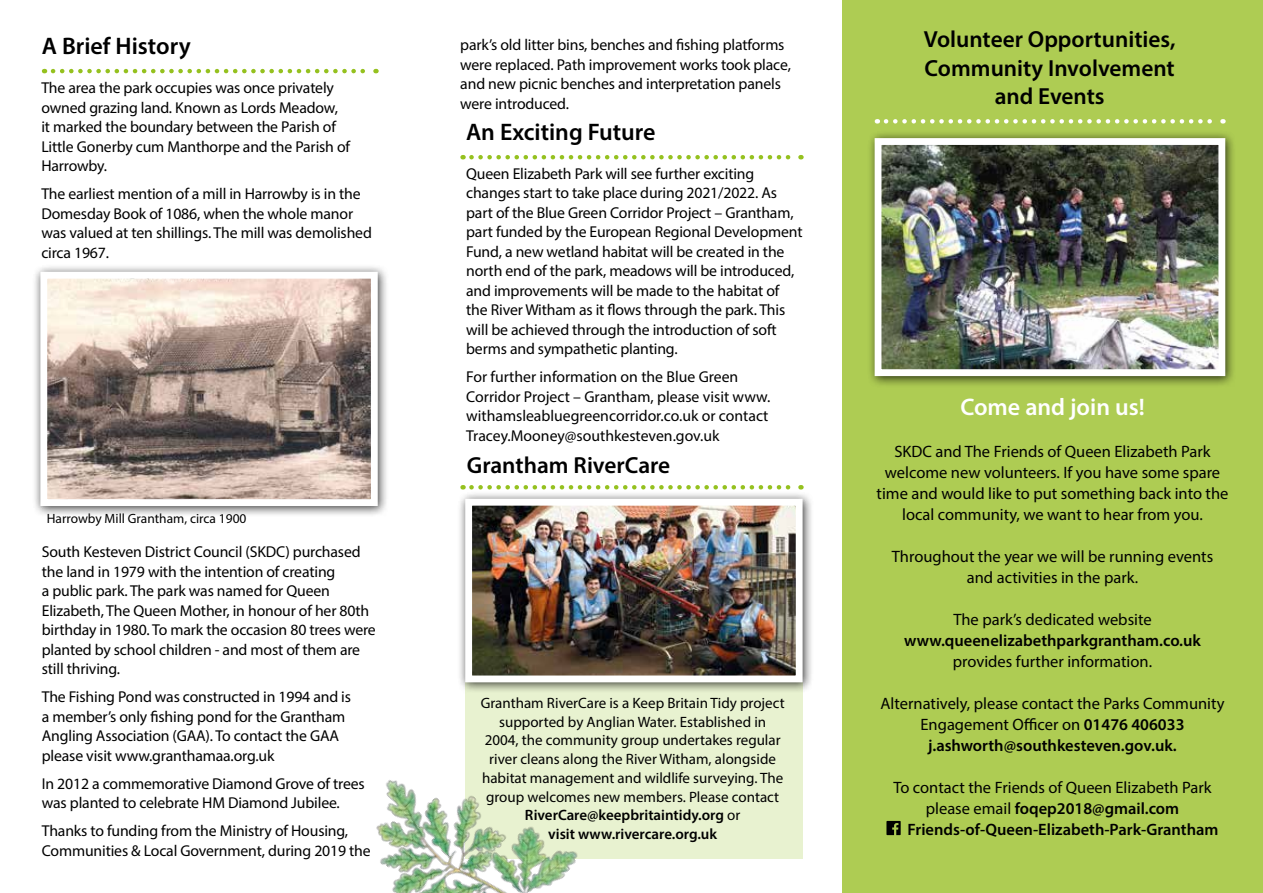
<style>
.page{position:relative;width:1263px;height:893px;background:#fff}
.page>*{position:absolute;margin:0;border:0;box-sizing:border-box;transform-origin:0 0}
.t1{font:600 24px "Myriad Pro";color:#000}
.t2{font:600 24px "Myriad Pro";color:#fff}
.t3{font:600 23.25px/28.3px "Myriad Pro";color:#000;text-align:center}
.t4{font:16.5px/21px "Myriad Pro";color:#000;text-align:center}
.t5{font:600 16.5px "Myriad Pro";color:#000}
.t6{font:15.75px/19.5px "Myriad Pro";letter-spacing:-.01em;color:#000}
.t7{font:15px/18.8px "Myriad Pro";color:#000;text-align:center}
.t8{font:13.5px "Myriad Pro";color:#000}
.s1{font-weight:600}
.s2{font-weight:400}
</style>
<div class="page">
<div style="left:842px;top:0;width:421px;height:893px;background:#aecc53"></div>
<svg style="left:886px;top:821px;width:15px;height:14px"></svg>
<svg style="left:886px;top:119px;width:337px;height:5px"></svg>
<div style="left:867px;top:130px;width:370px;height:257px;background:#000;opacity:.75"></div>
<img style="left:883px;top:146px;width:334px;height:222px">
<div style="left:875px;top:138px;width:350px;height:238px;border:7px solid #fff"></div>
<svg style="left:53px;top:69px;width:323px;height:4px"></svg>
<div style="left:33px;top:264px;width:356px;height:253px;background:#000;opacity:.75"></div>
<img style="left:48px;top:280px;width:322px;height:218px">
<div style="left:40px;top:272px;width:338px;height:234px;border:7px solid #fff"></div>
<div style="left:465px;top:682px;width:338px;height:177px;background:#e8f2d0"></div>
<svg style="left:471px;top:485px;width:330px;height:4px"></svg>
<div style="left:457px;top:491px;width:357px;height:203px;background:#000;opacity:.75"></div>
<img style="left:473px;top:507px;width:321px;height:167px">
<div style="left:465px;top:499px;width:337px;height:183px;border:7px solid #fff"></div>
<svg style="left:471px;top:155px;width:330px;height:4px"></svg>
<img style="left:376px;top:780px;width:202px;height:113px">
<h1 class="t1" style="left:42px;top:31px;width:151px">A Brief History</h1>
<p class="t6" style="left:41px;top:78px;width:310px">The area the park occupies was once privately owned grazing land. Known as Lords Meadow, it marked the boundary between the Parish of Little Gonerby cum Manthorpe and the Parish of Harrowby.</p>
<p class="t6" style="left:41px;top:184px;width:332px">The earliest mention of a mill in Harrowby is in the Domesday Book of 1086, when the whole manor was valued at ten shillings. The mill was demolished circa 1967.</p>
<p class="t8" style="left:47px;top:510px;width:201px">Harrowby Mill Grantham, circa 1900</p>
<p class="t6" style="left:42px;top:542px;width:335px">South Kesteven District Council (SKDC) purchased the land in 1979 with the intention of creating<br>a public park. The park was named for Queen Elizabeth, The Queen Mother, in honour of her 80th birthday in 1980. To mark the occasion 80 trees were planted by school children - and most of them are still thriving.</p>
<p class="t6" style="left:42px;top:687px;width:311px">The Fishing Pond was constructed in 1994 and is a member’s only fishing pond for the Grantham Angling Association (GAA). To contact the GAA please visit www.granthamaa.org.uk</p>
<p class="t6" style="left:42px;top:774px;width:324px">In 2012 a commemorative Diamond Grove of trees was planted to celebrate HM Diamond Jubilee.</p>
<p class="t6" style="left:42px;top:821px;width:330px">Thanks to funding from the Ministry of Housing,<br>Communities &amp; Local Government, during 2019 the</p>
<p class="t6" style="left:460px;top:35px;width:332px">park’s old litter bins, benches and fishing platforms were replaced. Path improvement works took place, and new picnic benches and interpretation panels were introduced.</p>
<h1 class="t1" style="left:466px;top:117px;width:191px">An Exciting Future</h1>
<p class="t6" style="left:466px;top:163px;width:338px">Queen Elizabeth Park will see further exciting changes start to take place during 2021/2022. As part of the Blue Green Corridor Project – Grantham, part funded by the European Regional Development Fund, a new wetland habitat will be created in the north end of the park, meadows will be introduced, and improvements will be made to the habitat of the River Witham as it flows through the park. This will be achieved through the introduction of soft berms and sympathetic planting.</p>
<p class="t6" style="left:466px;top:367px;width:306px">For further information on the Blue Green Corridor Project – Grantham, please visit www. withamsleabluegreencorridor.co.uk or contact Tracey.Mooney@southkesteven.gov.uk</p>
<h2 class="t3" style="left:467px;top:450px;width:205px">Grantham RiverCare</h2>
<p class="t7" style="left:481px;top:693px;width:305px">Grantham RiverCare is a Keep Britain Tidy project supported by Anglian Water. Established in 2004, the community group undertakes regular river cleans along the River Witham, alongside habitat management and wildlife surveying. The group welcomes new members. Please contact <span class="s1">RiverCare@keepbritaintidy.org</span> or<br><span class="s1">visit www.rivercare.org.uk</span></p>
<h2 class="t3" style="left:924px;top:25px;width:253px">Volunteer Opportunities,<br>Community Involvement and Events</h2>
<h1 class="t2" style="left:960px;top:392px;width:186px">Come and join us!</h1>
<p class="t4" style="left:876px;top:441px;width:353px">SKDC and The Friends of Queen Elizabeth Park welcome new volunteers. If you have some spare time and would like to put something back into the local community, we want to hear from you.</p>
<p class="t4" style="left:892px;top:546px;width:323px">Throughout the year we will be running events and activities in the park.</p>
<p class="t4" style="left:953px;top:609px;width:200px">The park’s dedicated website</p>
<p class="t5" style="left:904px;top:630px;width:298px">www.queenelizabethparkgrantham.co.uk</p>
<p class="t4" style="left:953px;top:651px;width:201px">provides further information.</p>
<p class="t4" style="left:880px;top:693px;width:345px">Alternatively, please contact the Parks Community<br>Engagement Officer on <span class="s1">01476 406033 j.ashworth@southkesteven.gov.uk.</span></p>
<p class="t4" style="left:893px;top:777px;width:320px">To contact the Friends of Queen Elizabeth Park</p>
<p class="t5" style="left:926px;top:798px;width:255px"><span class="s2">please email</span> foqep2018@gmail.com</p>
<p class="t5" style="left:907px;top:819px;width:313px">Friends-of-Queen-Elizabeth-Park-Grantham</p>
</div>
